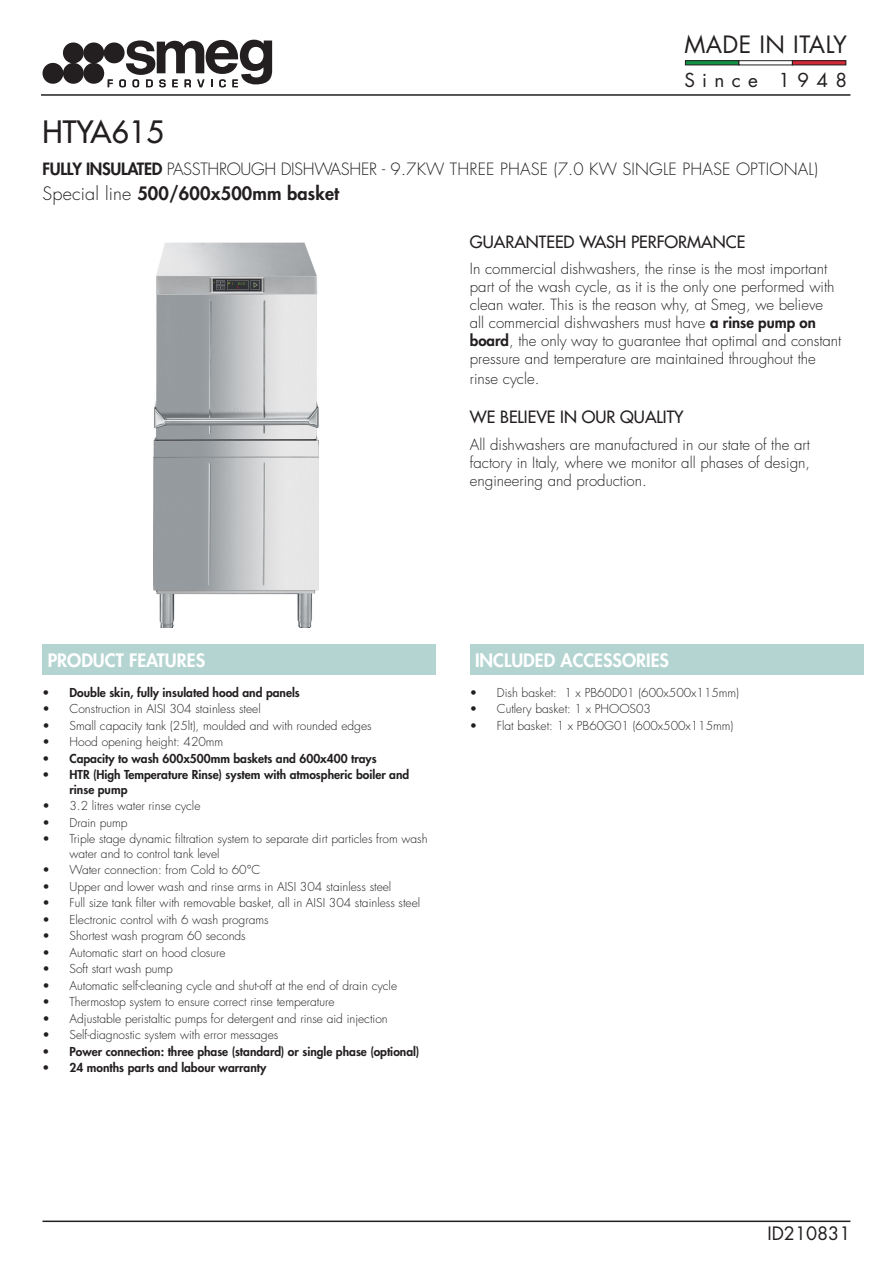
<style>
.page{position:relative;width:893px;height:1263px;background:#fff}
.page>*{position:absolute;margin:0;border:0;box-sizing:border-box;transform-origin:0 0}
.t1{font:500 30px "Futura Std";color:#231f20}
.t2{font:23.25px "Futura Std";letter-spacing:.02em;color:#231f20}
.t3{font:18.75px "Futura Std";letter-spacing:.39em;color:#231f20}
.t4{font:800 18px "Futura Std";color:#fff}
.t5{font:800 18px "Futura Std";letter-spacing:.01em;color:#231f20}
.t6{font:18px "Futura Std";color:#231f20}
.t7{font:300 16.5px "Futura Std";letter-spacing:.01em;color:#231f20}
.t8{font:500 16.5px "Futura Std";color:#231f20}
.t9{font:300 15px/18px "Futura Std";color:#231f20}
.t10{font:300 12px/14.4px "Futura Std";color:#231f20}
.t11{font:800 12px/14.4px "Futura Std";color:#231f20}
.s1{font-weight:800}
.s2{font-weight:300}
</style>
<div class="page">
<hr style="left:43px;top:1220px;width:807px;height:2px;background:#231f20">
<svg style="left:108px;top:80px;width:5px;height:7px"></svg>
<svg style="left:119px;top:40px;width:153px;height:47px"></svg>
<div style="left:83px;top:63px;width:21px;height:21px;background:#231f20;border-radius:50%"></div>
<div style="left:63px;top:63px;width:21px;height:21px;background:#231f20;border-radius:50%"></div>
<div style="left:43px;top:63px;width:20px;height:21px;background:#231f20;border-radius:50%"></div>
<div style="left:83px;top:42px;width:21px;height:21px;background:#231f20;border-radius:50%"></div>
<div style="left:63px;top:42px;width:21px;height:21px;background:#231f20;border-radius:50%"></div>
<div style="left:104px;top:42px;width:21px;height:21px;background:#231f20;border-radius:50%"></div>
<hr style="left:41px;top:94px;width:809px;height:2px;background:#231f20">
<div style="left:685px;top:61px;width:54px;height:4px;border:1px solid #231f20"></div>
<img style="left:153px;top:242px;width:166px;height:385px">
<div style="left:43px;top:644px;width:393px;height:31px;background:#b3d4d1"></div>
<div style="left:470px;top:644px;width:393px;height:31px;background:#b3d4d1"></div>
<h2 class="t2" style="left:684px;top:29px;width:164px">MADE IN ITALY</h2>
<h3 class="t3" style="left:684px;top:68px;width:164px">Since 1948</h3>
<p class="t1" style="left:43px;top:113px;width:123px">HTYA615</p>
<p class="t7" style="left:43px;top:159px;width:777px"><span class="s1">FULLY INSULATED</span> PASSTHROUGH DISHWASHER - 9.7KW THREE PHASE (7.0 KW SINGLE PHASE OPTIONAL)</p>
<p class="t5" style="left:43px;top:182px;width:298px"><span class="s2">Special line</span> 500/600x500mm basket</p>
<p class="t8" style="left:470px;top:231px;width:277px">GUARANTEED WASH PERFORMANCE</p>
<p class="t9" style="left:470px;top:260px;width:373px">In commercial dishwashers, the rinse is the most important part of the wash cycle, as it is the only one performed with clean water. This is the reason why, at Smeg, we believe<br>all commercial dishwashers must have <span class="s1">a rinse pump on board</span>, the only way to guarantee that optimal and constant pressure and temperature are maintained throughout the</p>
<p class="t9" style="left:470px;top:370px;width:71px">rinse cycle.</p>
<p class="t8" style="left:470px;top:407px;width:215px">WE BELIEVE IN OUR QUALITY</p>
<p class="t9" style="left:470px;top:436px;width:342px;text-align:justify">All dishwashers are manufactured in our state of the art factory in Italy, where we monitor all phases of design, engineering and production.</p>
<p class="t4" style="left:48px;top:649px;width:159px">PRODUCT FEATURES</p>
<p class="t11" style="left:43px;top:685px;width:259px">• Double skin, fully insulated hood and panels</p>
<p class="t10" style="left:43px;top:702px;width:220px">• Construction in AISI 304 stainless steel</p>
<p class="t10" style="left:43px;top:718px;width:331px">• Small capacity tank (25lt), moulded and with rounded edges</p>
<p class="t10" style="left:43px;top:735px;width:182px">• Hood opening height: 420mm</p>
<p class="t11" style="left:43px;top:751px;width:336px">• Capacity to wash 600x500mm baskets and 600x400 trays</p>
<p class="t11" style="left:70px;top:767px;width:341px;text-indent:-27px">• HTR (High Temperature Rinse) system with atmospheric boiler and rinse pump</p>
<p class="t10" style="left:43px;top:799px;width:159px">• 3.2 litres water rinse cycle</p>
<p class="t10" style="left:43px;top:815px;width:87px">• Drain pump</p>
<p class="t10" style="left:70px;top:832px;width:360px;text-indent:-27px">• Triple stage dynamic filtration system to separate dirt particles from wash water and to control tank level</p>
<p class="t10" style="left:43px;top:863px;width:219px">• Water connection: from Cold to 60°C</p>
<p class="t10" style="left:43px;top:879px;width:350px">• Upper and lower wash and rinse arms in AISI 304 stainless steel</p>
<p class="t10" style="left:43px;top:896px;width:379px">• Full size tank filter with removable basket, all in AISI 304 stainless steel</p>
<p class="t10" style="left:43px;top:912px;width:228px">• Electronic control with 6 wash programs</p>
<p class="t10" style="left:43px;top:929px;width:205px">• Shortest wash program 60 seconds</p>
<p class="t10" style="left:43px;top:945px;width:185px">• Automatic start on hood closure</p>
<p class="t10" style="left:43px;top:962px;width:132px">• Soft start wash pump</p>
<p class="t10" style="left:43px;top:978px;width:356px">• Automatic self-cleaning cycle and shut-off at the end of drain cycle</p>
<p class="t10" style="left:43px;top:995px;width:294px">• Thermostop system to ensure correct rinse temperature</p>
<p class="t10" style="left:43px;top:1012px;width:347px">• Adjustable peristaltic pumps for detergent and rinse aid injection</p>
<p class="t10" style="left:43px;top:1028px;width:237px">• Self-diagnostic system with error messages</p>
<p class="t11" style="left:43px;top:1044px;width:378px">• Power connection: three phase (standard) or single phase (optional)</p>
<p class="t11" style="left:43px;top:1061px;width:225px">• 24 months parts and labour warranty</p>
<p class="t4" style="left:475px;top:649px;width:195px">INCLUDED ACCESSORIES</p>
<p class="t10" style="left:470px;top:685px;width:271px">• Dish basket: 1 x PB60D01 (600x500x115mm)</p>
<p class="t10" style="left:470px;top:702px;width:183px">• Cutlery basket: 1 x PHOOS03</p>
<p class="t10" style="left:470px;top:718px;width:265px">• Flat basket: 1 x PB60G01 (600x500x115mm)</p>
<h3 class="t6" style="left:767px;top:1222px;width:85px">ID210831</h3>
</div>
